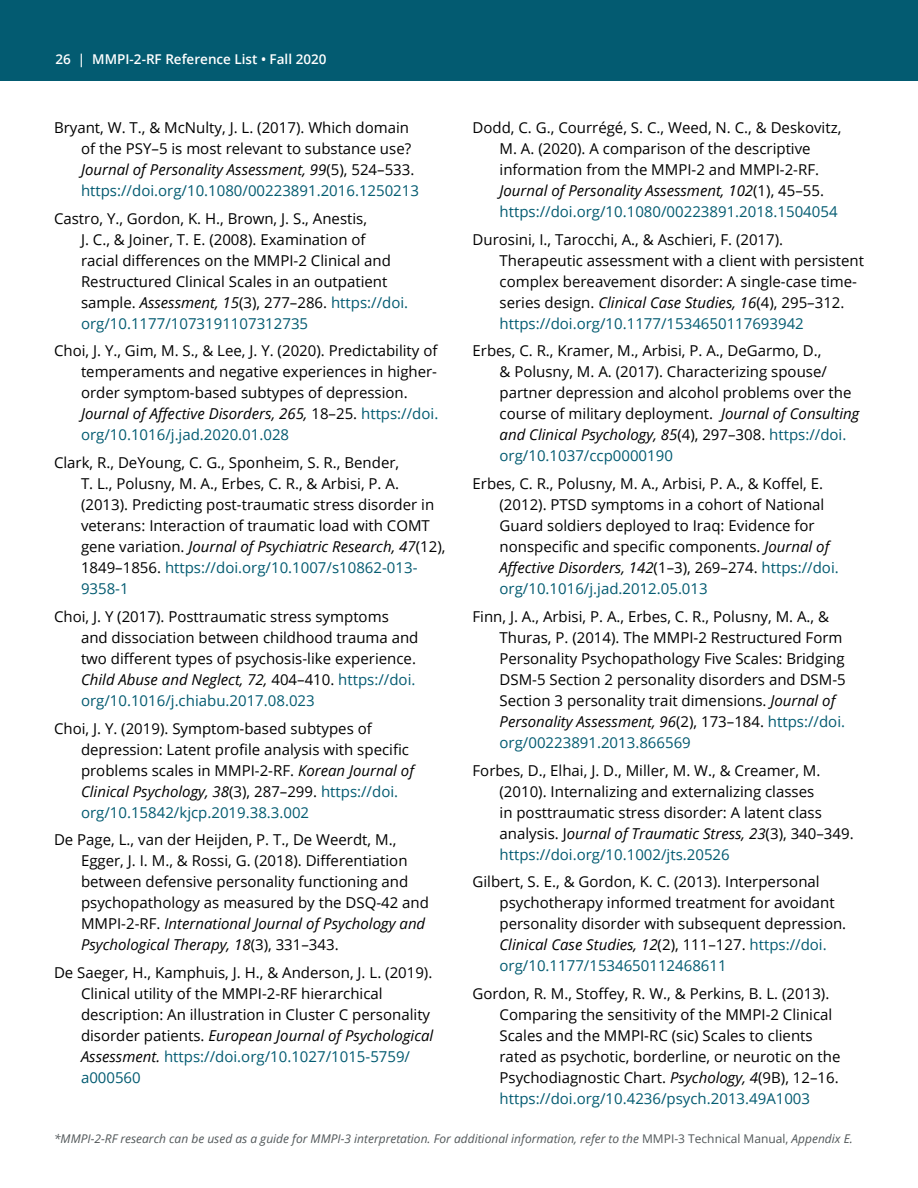
<style>
.page{position:relative;width:918px;height:1188px;background:#fff}
.page>*{position:absolute;margin:0;border:0;box-sizing:border-box;transform-origin:0 0}
.t1{font:15px/21px "Open Sans";color:#000}
.t2{font:600 13.5px "Open Sans";color:#fff}
.t3{font:italic 12px "Open Sans";color:#515759}
.s1{font-style:italic}
.s2{color:#035b71}
.s3{font-style:normal}
</style>
<div class="page">
<div style="left:0;top:0;width:918px;height:81px;background:#035b71"></div>
<p class="t2" style="left:55px;top:50px;width:273px">26 | MMPI-2-RF Reference List • Fall 2020</p>
<p class="t1" style="left:81px;top:117px;width:340px;text-indent:-27px">Bryant, W. T., &amp; McNulty, J. L. (2017). Which domain of the PSY–5 is most relevant to substance use?<br><span class="s1">Journal of Personality Assessment, 99</span>(5), 524–533. <span class="s2">https://doi.org/10.1080/00223891.2016.1250213</span></p>
<p class="t1" style="left:81px;top:207px;width:329px;text-indent:-27px">Castro, Y., Gordon, K. H., Brown, J. S., Anestis,<br>J. C., &amp; Joiner, T. E. (2008). Examination of<br>racial differences on the MMPI-2 Clinical and Restructured Clinical Scales in an outpatient sample. <span class="s1">Assessment, 15</span>(3), 277–286. <span class="s2">https://doi. org/10.1177/1073191107312735</span></p>
<p class="t1" style="left:81px;top:340px;width:359px;text-indent:-27px">Choi, J. Y., Gim, M. S., &amp; Lee, J. Y. (2020). Predictability of temperaments and negative experiences in higher&shy;order symptom-based subtypes of depression.<br><span class="s1">Journal of Affective Disorders, 265,</span> 18–25. <span class="s2">https://doi. org/10.1016/j.jad.2020.01.028</span></p>
<p class="t1" style="left:81px;top:452px;width:366px;text-indent:-27px">Clark, R., DeYoung, C. G., Sponheim, S. R., Bender,<br>T. L., Polusny, M. A., Erbes, C. R., &amp; Arbisi, P. A. (2013). Predicting post-traumatic stress disorder in veterans: Interaction of traumatic load with COMT gene variation. <span class="s1">Journal of Psychiatric Research, 47</span>(12), 1849–1856. <span class="s2">https://doi.org/10.1007/s10862-013- 9358-1</span></p>
<p class="t1" style="left:81px;top:606px;width:339px;text-indent:-27px">Choi, J. Y (2017). Posttraumatic stress symptoms and dissociation between childhood trauma and two different types of psychosis-like experience.<br><span class="s1">Child Abuse and Neglect, 72,</span> 404–410. <span class="s2">https://doi. org/10.1016/j.chiabu.2017.08.023</span></p>
<p class="t1" style="left:81px;top:717px;width:335px;text-indent:-27px">Choi, J. Y. (2019). Symptom-based subtypes of depression: Latent profile analysis with specific problems scales in MMPI-2-RF. <span class="s1">Korean Journal of Clinical Psychology, 38</span>(3), 287–299. <span class="s2">https://doi. org/10.15842/kjcp.2019.38.3.002</span></p>
<p class="t1" style="left:81px;top:829px;width:350px;text-indent:-27px">De Page, L., van der Heijden, P. T., De Weerdt, M., Egger, J. I. M., &amp; Rossi, G. (2018). Differentiation between defensive personality functioning and psychopathology as measured by the DSQ-42 and MMPI-2-RF. <span class="s1">International Journal of Psychology and Psychological Therapy, 18</span>(3), 331–343.</p>
<p class="t1" style="left:81px;top:962px;width:354px;text-indent:-27px">De Saeger, H., Kamphuis, J. H., &amp; Anderson, J. L. (2019).<br>Clinical utility of the MMPI-2-RF hierarchical description: An illustration in Cluster C personality disorder patients. <span class="s1">European Journal of Psychological Assessment.</span> <span class="s2">https://doi.org/10.1027/1015-5759/ a000560</span></p>
<p class="t1" style="left:500px;top:117px;width:343px;text-indent:-27px">Dodd, C. G., Courrégé, S. C., Weed, N. C., &amp; Deskovitz, M. A. (2020). A comparison of the descriptive information from the MMPI-2 and MMPI-2-RF.<br><span class="s1">Journal of Personality Assessment, 102</span>(1), 45–55. <span class="s2">https://doi.org/10.1080/00223891.2018.1504054</span></p>
<p class="t1" style="left:500px;top:228px;width:366px;text-indent:-27px">Durosini, I., Tarocchi, A., &amp; Aschieri, F. (2017).<br>Therapeutic assessment with a client with persistent complex bereavement disorder: A single-case time&shy;series design. <span class="s1">Clinical Case Studies, 16</span>(4), 295–312. <span class="s2">https://doi.org/10.1177/1534650117693942</span></p>
<p class="t1" style="left:500px;top:340px;width:361px;text-indent:-27px">Erbes, C. R., Kramer, M., Arbisi, P. A., DeGarmo, D.,<br>&amp; Polusny, M. A. (2017). Characterizing spouse/ partner depression and alcohol problems over the course of military deployment. <span class="s1">Journal of Consulting and Clinical Psychology, 85</span>(4), 297–308. <span class="s2">https://doi. org/10.1037/ccp0000190</span></p>
<p class="t1" style="left:500px;top:473px;width:341px;text-indent:-27px">Erbes, C. R., Polusny, M. A., Arbisi, P. A., &amp; Koffel, E. (2012). PTSD symptoms in a cohort of National Guard soldiers deployed to Iraq: Evidence for nonspecific and specific components. <span class="s1">Journal of Affective Disorders, 142</span>(1–3), 269–274. <span class="s2">https://doi. org/10.1016/j.jad.2012.05.013</span></p>
<p class="t1" style="left:500px;top:606px;width:348px;text-indent:-27px">Finn, J. A., Arbisi, P. A., Erbes, C. R., Polusny, M. A., &amp; Thuras, P. (2014). The MMPI-2 Restructured Form Personality Psychopathology Five Scales: Bridging DSM-5 Section 2 personality disorders and DSM-5<br>Section 3 personality trait dimensions. <span class="s1">Journal of Personality Assessment, 96</span>(2), 173–184. <span class="s2">https://doi. org/00223891.2013.866569</span></p>
<p class="t1" style="left:500px;top:759px;width:356px;text-indent:-27px">Forbes, D., Elhai, J. D., Miller, M. W., &amp; Creamer, M. (2010). Internalizing and externalizing classes<br>in posttraumatic stress disorder: A latent class analysis. J<span class="s1">ournal of Traumatic Stress, 23</span>(3), 340–349. <span class="s2">https://doi.org/10.1002/jts.20526</span></p>
<p class="t1" style="left:500px;top:871px;width:348px;text-indent:-27px">Gilbert, S. E., &amp; Gordon, K. C. (2013). Interpersonal psychotherapy informed treatment for avoidant personality disorder with subsequent depression.<br><span class="s1">Clinical Case Studies, 12</span>(2), 111–127. <span class="s2">https://doi. org/10.1177/1534650112468611</span></p>
<p class="t1" style="left:500px;top:983px;width:342px;text-indent:-27px">Gordon, R. M., Stoffey, R. W., &amp; Perkins, B. L. (2013).<br>Comparing the sensitivity of the MMPI-2 Clinical Scales and the MMPI-RC (sic) Scales to clients rated as psychotic, borderline, or neurotic on the Psychodiagnostic Chart. <span class="s1">Psychology, 4</span>(9B), 12–16. <span class="s2">https://doi.org/10.4236/psych.2013.49A1003</span></p>
<p class="t3" style="left:54px;top:1131px;width:800px">*MMPI-2-RF research can be used as a guide for MMPI-3 interpretation. For additional information, refer to the <span class="s3">MMPI-3 Technical Manual,</span> Appendix E.</p>
</div>
